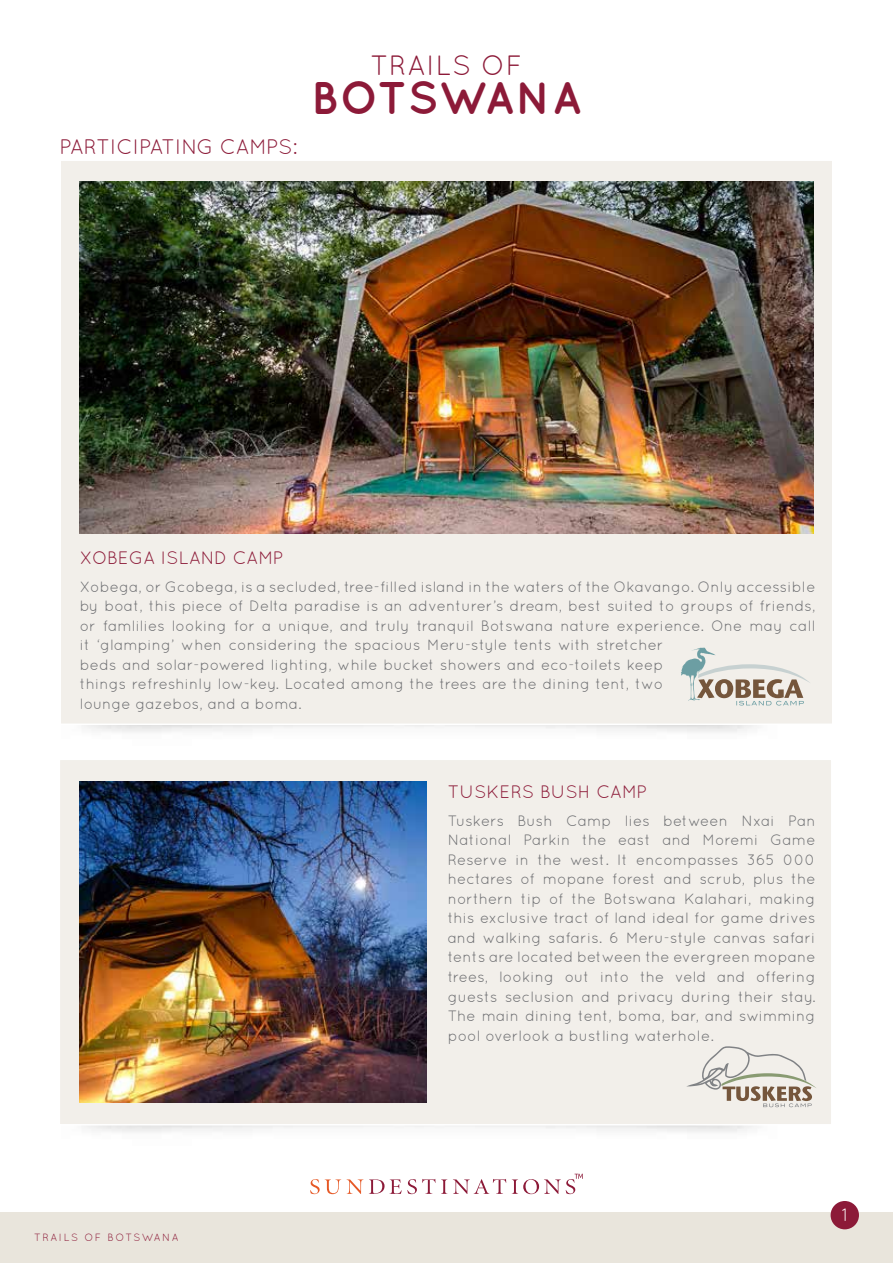
<style>
.page{position:relative;width:893px;height:1263px;background:#fff}
.page>*{position:absolute;margin:0;border:0;box-sizing:border-box;transform-origin:0 0}
.t1{font:700 45.75px "Quicksand";letter-spacing:.015em;color:#8c1a38}
.t2{font:27.9px "Quicksand";letter-spacing:.03em;color:#8c1a38}
.t3{font:21px "Quicksand";letter-spacing:-.015em;color:#8c1a38}
.t4{font:18px "Quicksand";letter-spacing:.01em;color:#8c1a38}
.t5{font:18px "Quicksand";color:#fff}
.t6{font:15px/19.5px "Quicksand";letter-spacing:.01em;color:#6d6e71;text-align:justify}
.t7{font:10.5px "Quicksand";letter-spacing:.15em;color:#8c1a38}
</style>
<div class="page">
<div style="left:60px;top:159px;width:773px;height:566px;background:#f2efea;border:2px solid #fff"></div>
<img style="left:79px;top:181px;width:734px;height:353px">
<div style="left:59px;top:758px;width:773px;height:367px;background:#f2efea;border:2px solid #fff"></div>
<img style="left:80px;top:782px;width:346px;height:320px">
<svg style="left:686px;top:1046px;width:130px;height:61px"></svg>
<svg style="left:681px;top:647px;width:129px;height:58px"></svg>
<div style="left:0;top:1212px;width:893px;height:51px;background:#e9e5dc"></div>
<div style="left:831px;top:1201px;width:28px;height:28px;background:#8c1a38;border-radius:50%"></div>
<svg style="left:310px;top:1179px;width:31px;height:15px"></svg>
<svg style="left:347px;top:1179px;width:16px;height:15px"></svg>
<svg style="left:369px;top:1179px;width:78px;height:15px"></svg>
<svg style="left:453px;top:1179px;width:53px;height:15px"></svg>
<svg style="left:512px;top:1174px;width:71px;height:20px"></svg>
<h3 class="t3" style="left:60px;top:135px;width:239px">PARTI CI PATI NG CAMPS:</h3>
<h2 class="t2" style="left:370px;top:49px;width:154px">Trails of</h2>
<h1 class="t1" style="left:311px;top:71px;width:272px">BOTSWANA</h1>
<p class="t4" style="left:80px;top:547px;width:39px">Xobeg</p>
<p class="t4" style="left:144px;top:547px;width:127px">a islan d camp</p>
<p class="t6" style="left:80px;top:577px;width:737px;text-align:left">Xobega, or Gcobega, is a secluded, tree-filled island in the waters of the Okavango. Only accessible by boat, this piece of Delta paradise is an adventurer’s dream, best suited to groups of friends, or famlilies looking for a unique, and truly tranquil Botswana nature experience. One may call it ‘glamping’ when considering the spacious Meru-style tents with stretcher<br>beds and solar-powered lighting, while bucket showers and eco-toilets keep<br>things refreshinly low-key. Located among the trees are the dining tent, two<br>lounge gazebos, and a boma.</p>
<p class="t4" style="left:448px;top:781px;width:201px">TUSKERS BUSH CAMP</p>
<p class="t6" style="left:448px;top:811px;width:369px">Tuskers Bush Camp lies between Nxai Pan National Parkin the east and Moremi Game Reserve in the west. It encompasses 365 000 hectares of mopane forest and scrub, plus the northern tip of the Botswana Kalahari, making this exclusive tract of land ideal for game drives and walking safaris. 6 Meru-style canvas safari tents are located between the evergreen mopane trees, looking out into the veld and offering guests seclusion and privacy during their stay.<br>The main dining tent, boma, bar, and swimming pool overlook a bustling waterhole.</p>
<p class="t7" style="left:34px;top:1231px;width:17px">TRAILS</p>
<p class="t7" style="left:84px;top:1231px;width:9px">OF</p>
<p class="t7" style="left:108px;top:1231px;width:71px">BOTSWANA</p>
<p class="t5" style="left:842px;top:1204px;width:8px">1</p>
</div>
